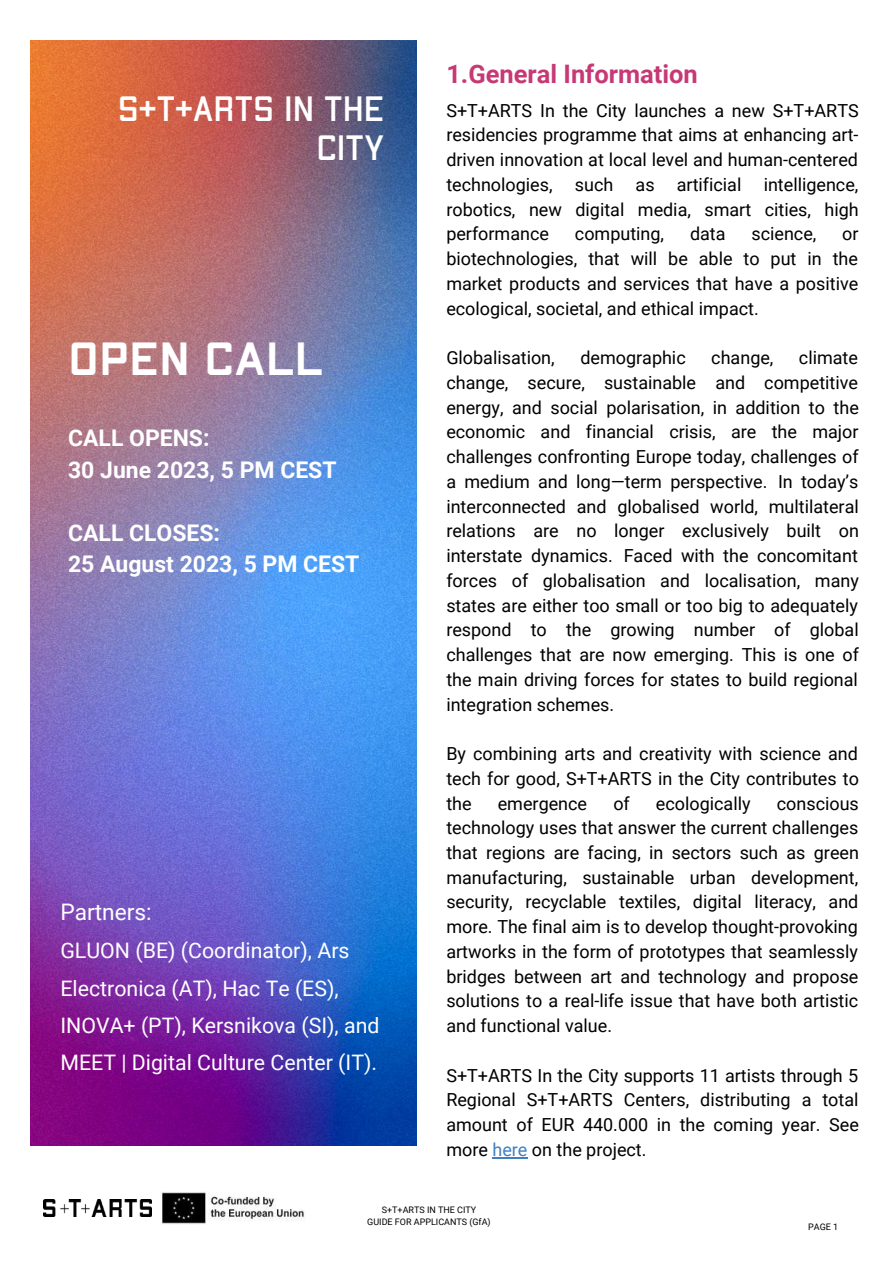
<style>
.page{position:relative;width:893px;height:1264px;background:#fff}
.page>*{position:absolute;margin:0;border:0;box-sizing:border-box;transform-origin:0 0}
.t1{font:700 expanded 46.5px "Apex Mk 2";color:#fff}
.t2{font:35.25px/39.3px "Apex Mk 2";color:#fff;text-align:right}
.t3{font:700 25.5px "Roboto";color:#c63975}
.t4{font:700 22.95px/31.5px "Roboto";color:#fff}
.t5{font:22.8px "Roboto";color:#fff}
.t6{font:21.3px/37px "Roboto";color:#fff}
.t7{font:18px/24.8px "Roboto";color:#000;text-align:justify}
.t8{font:9px/12px "Roboto";color:#000;text-align:center}
.s1{color:#417fc1}
</style>
<div class="page">
<img style="left:30px;top:40px;width:386px;height:1105px">
<img style="left:43px;top:1199px;width:108px;height:17px">
<img style="left:161px;top:1192px;width:144px;height:32px">
<hr style="left:492px;top:1156px;width:35px;height:2px;background:#417fc1">
<h2 class="t2" style="left:118px;top:90px;width:268px">S+T+ARTS IN THE<br>CITY</h2>
<h1 class="t1" style="left:68px;top:338px;width:256px">OPEN CALL</h1>
<p class="t4" style="left:68px;top:423px;width:270px">CALL OPENS:<br>30 June 2023, 5 PM CEST</p>
<p class="t4" style="left:68px;top:517px;width:293px">CALL CLOSES:<br>25 August 2023, 5 PM CEST</p>
<p class="t5" style="left:60px;top:899px;width:93px">Partners:</p>
<p class="t6" style="left:60px;top:932px;width:320px">GLUON (BE) (Coordinator), Ars<br>Electronica (AT), Hac Te (ES),<br>INOVA+ (PT), Kersnikova (SI), and<br>MEET | Digital Culture Center (IT).</p>
<h3 class="t3" style="left:446px;top:59px;width:253px">1.General Information</h3>
<p class="t7" style="left:446px;top:98px;width:414px">S+T+ARTS In the City launches a new S+T+ARTS residencies programme that aims at enhancing art&shy;driven innovation at local level and human-centered technologies, such as artificial intelligence, robotics, new digital media, smart cities, high performance</p>
<p class="t7" style="left:575px;top:222px;width:91px">computing,</p>
<p class="t7" style="left:690px;top:222px;width:37px">data</p>
<p class="t7" style="left:751px;top:222px;width:66px">science,</p>
<p class="t7" style="left:446px;top:222px;width:414px;text-indent:396px">or biotechnologies, that will be able to put in the market products and services that have a positive ecological, societal, and ethical impact.</p>
<p class="t7" style="left:446px;top:345px;width:110px">Globalisation,</p>
<p class="t7" style="left:580px;top:345px;width:107px">demographic</p>
<p class="t7" style="left:711px;top:345px;width:64px">change,</p>
<p class="t7" style="left:446px;top:345px;width:414px;text-indent:352px">climate change, secure, sustainable and competitive energy, and social polarisation, in addition to the economic and financial crisis, are the major challenges confronting Europe today, challenges of a medium and long—term perspective. In today’s interconnected and globalised world, multilateral relations are no longer exclusively built on interstate dynamics. Faced with the concomitant forces of globalisation and localisation, many states are either too small or too big to adequately respond to the growing number of global challenges that are now emerging. This is one of the main driving forces for states to build regional integration schemes.</p>
<p class="t7" style="left:446px;top:741px;width:414px">By combining arts and creativity with science and tech for good, S+T+ARTS in the City contributes to the</p>
<p class="t7" style="left:497px;top:791px;width:91px">emergence</p>
<p class="t7" style="left:613px;top:791px;width:18px">of</p>
<p class="t7" style="left:656px;top:791px;width:96px">ecologically</p>
<p class="t7" style="left:446px;top:791px;width:414px;text-indent:330px">conscious technology uses that answer the current challenges that regions are facing, in sectors such as green manufacturing, sustainable urban development, security, recyclable textiles, digital literacy, and more. The final aim is to develop thought-provoking artworks in the form of prototypes that seamlessly bridges between art and technology and propose solutions to a real-life issue that have both artistic and functional value.</p>
<p class="t7" style="left:446px;top:1063px;width:414px">S+T+ARTS In the City supports 11 artists through 5<br>Regional S+T+ARTS Centers, distributing a total amount of EUR 440.000 in the coming year. See more <span class="s1">here</span> on the project.</p>
<p class="t8" style="left:367px;top:1203px;width:125px">S+T+ARTS IN THE CITY<br>GUIDE FOR APPLICANTS (GfA)</p>
<p class="t8" style="left:808px;top:1220px;width:32px">PAGE 1</p>
</div>
